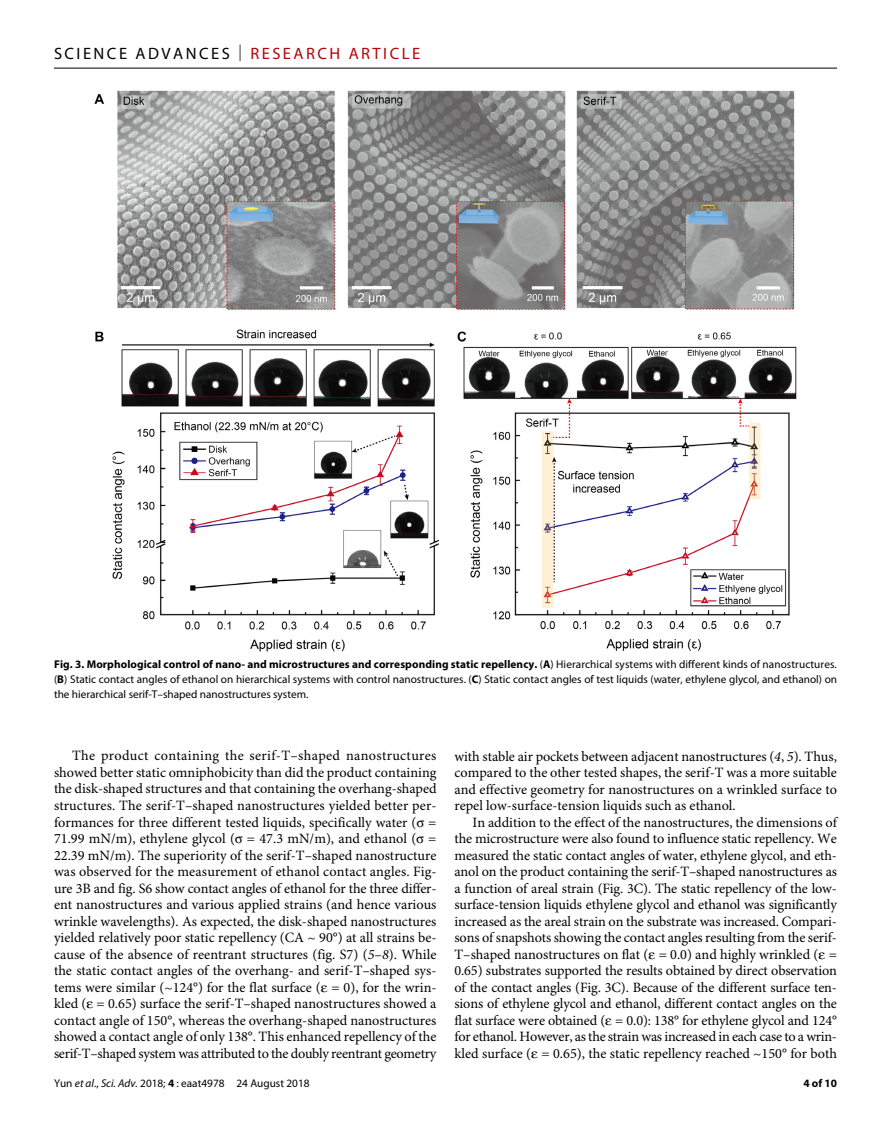
<style>
.page{position:relative;width:891px;height:1134px;background:#fff}
.page>*{position:absolute;margin:0;border:0;box-sizing:border-box;transform-origin:0 0}
.t1{font:16.5px "Myriad Pro";letter-spacing:.15em;color:#000}
.t2{font:14.25px/16.5px "Minion Pro";color:#000;text-align:justify}
.t3{font:11.25px/15px "Myriad Pro";color:#000;text-align:justify}
.t4{font:700 11.25px "Myriad Pro";color:#000}
.s1{font-weight:300}
.s2{color:#b10508}
.s3{font-weight:700}
.s4{font-style:italic}
</style>
<div class="page">
<hr style="left:54px;top:68px;width:783px;height:1px;background:#000">
<img style="left:95px;top:90px;width:701px;height:562px">
<p class="t1" style="left:54px;top:40px;width:368px">SCIENCE ADVANCES <span class="s1">|</span> <span class="s2">RESEARCH ARTICLE</span></p>
<p class="t3" style="left:54px;top:657px;width:785px"><span class="s3">Fig. 3. Morphological control of nano- and microstructures and corresponding static repellency.</span> (<span class="s3">A</span>) Hierarchical systems with different kinds of nanostructures. (<span class="s3">B</span>) Static contact angles of ethanol on hierarchical systems with control nanostructures. (<span class="s3">C</span>) Static contact angles of test liquids (water, ethylene glycol, and ethanol) on the hierarchical serif-T–shaped nanostructures system.</p>
<p class="t2" style="left:54px;top:749px;width:384px;text-indent:18px">The product containing the serif-T–shaped nanostructures showed better static omniphobicity than did the product containing the disk-shaped structures and that containing the overhang-shaped structures. The serif-T–shaped nanostructures yielded better per&shy;formances for three different tested liquids, specifically water (▲ = 71.99 mN/m), ethylene glycol (▲ = 47.3 mN/m), and ethanol (▲ = 22.39 mN/m). The superiority of the serif-T–shaped nanostructure was observed for the measurement of ethanol contact angles. Fig&shy;ure 3B and fig. S6 show contact angles of ethanol for the three differ&shy;ent nanostructures and various applied strains (and hence various wrinkle wavelengths). As expected, the disk-shaped nanostructures yielded relatively poor static repellency (CA ~ 90°) at all strains be&shy;cause of the absence of reentrant structures (fig. S7) (<span class="s4">5</span>–<span class="s4">8</span>). While the static contact angles of the overhang- and serif-T–shaped sys&shy;tems were similar (~124°) for the flat surface ( = 0), for the wrin&shy;kled ( = 0.65) surface the serif-T–shaped nanostructures showed a contact angle of 150°, whereas the overhang-shaped nanostructures showed a contact angle of only 138°. This enhanced repellency of the serif-T–shaped system was attributed to the doubly reentrant geometry</p>
<p class="t2" style="left:454px;top:749px;width:384px">with stable air pockets between adjacent nanostructures (<span class="s4">4</span>, <span class="s4">5</span>). Thus, compared to the other tested shapes, the serif-T was a more suitable and effective geometry for nanostructures on a wrinkled surface to repel low-surface-tension liquids such as ethanol.</p>
<p class="t2" style="left:454px;top:815px;width:384px;text-indent:18px">In addition to the effect of the nanostructures, the dimensions of the microstructure were also found to influence static repellency. We measured the static contact angles of water, ethylene glycol, and eth&shy;anol on the product containing the serif-T–shaped nanostructures as a function of areal strain (Fig. 3C). The static repellency of the low&shy;surface-tension liquids ethylene glycol and ethanol was significantly increased as the areal strain on the substrate was increased. Compari&shy;sons of snapshots showing the contact angles resulting from the serif-- T–shaped nanostructures on flat ( = 0.0) and highly wrinkled ( = 0.65) substrates supported the results obtained by direct observation of the contact angles (Fig. 3C). Because of the different surface ten&shy;sions of ethylene glycol and ethanol, different contact angles on the flat surface were obtained ( = 0.0): 138° for ethylene glycol and 124° for ethanol. However, as the strain was increased in each case to a wrin&shy;kled surface ( = 0.65), the static repellency reached ~150° for both</p>
<p class="t3" style="left:54px;top:1076px;width:257px">Yun <span class="s4">et al</span>., <span class="s4">Sci. Adv.</span> 2018; <span class="s3">4</span> : eaat4978 24 August 2018</p>
<p class="t4" style="left:803px;top:1074px;width:35px">4 of 10</p>
</div>
